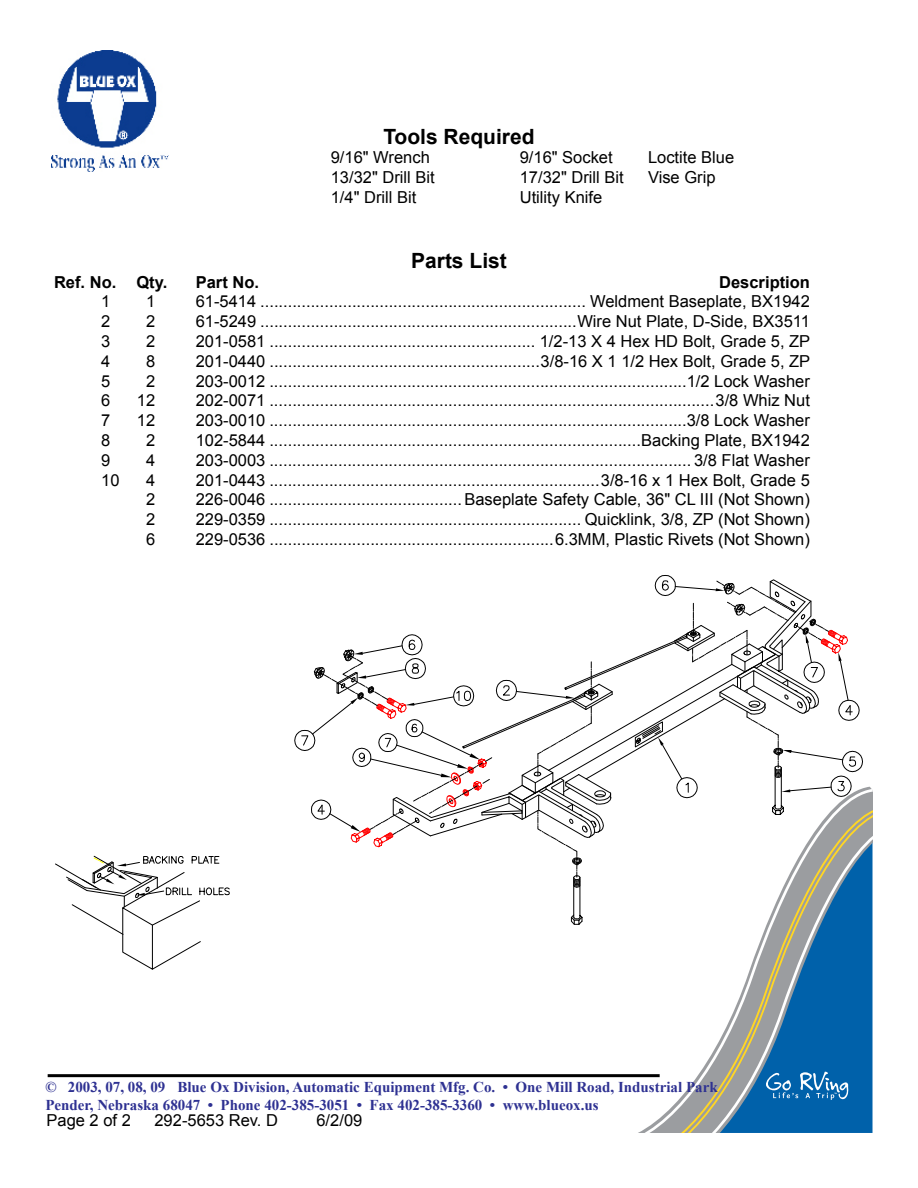
<style>
.page{position:relative;width:918px;height:1188px;background:#fff}
.page>*{position:absolute;margin:0;border:0;box-sizing:border-box;transform-origin:0 0}
.t1{font:700 21px "Arial";color:#000}
.t2{font:16.5px "Arial";color:#000}
.t3{font:700 16.5px "Arial";color:#000}
.t4{font:700 15px "Times New Roman";color:#2e3192}
.t5{font:700 1.65px "Helvetica";color:#fff}
</style>
<div class="page">
<img style="left:52px;top:50px;width:116px;height:122px">
<svg style="left:636px;top:808px;width:237px;height:325px"></svg>
<svg style="left:766px;top:1071px;width:83px;height:29px;background:#3380bb"></svg>
<hr style="left:48px;top:1074px;width:612px;height:3px;background:#000">
<svg style="left:55px;top:855px;width:175px;height:115px"></svg>
<svg style="left:294px;top:575px;width:569px;height:350px"></svg>
<p class="t1" style="left:383px;top:122px;width:153px">Tools Required</p>
<p class="t2" style="left:331px;top:147px;width:101px">9/16" Wrench</p>
<p class="t2" style="left:520px;top:147px;width:94px">9/16" Socket</p>
<p class="t2" style="left:648px;top:147px;width:88px">Loctite Blue</p>
<p class="t2" style="left:331px;top:167px;width:105px">13/32" Drill Bit</p>
<p class="t2" style="left:520px;top:167px;width:105px">17/32" Drill Bit</p>
<p class="t2" style="left:648px;top:167px;width:69px">Vise Grip</p>
<p class="t2" style="left:331px;top:186px;width:87px">1/4" Drill Bit</p>
<p class="t2" style="left:520px;top:186px;width:84px">Utility Knife</p>
<p class="t1" style="left:411px;top:247px;width:97px">Parts List</p>
<p class="t3" style="left:54px;top:271px;width:115px">Ref. No. Qty.</p>
<p class="t3" style="left:196px;top:271px;width:65px">Part No.</p>
<p class="t3" style="left:719px;top:271px;width:92px">Description</p>
<p class="t2" style="left:101px;top:291px;width:11px">1</p>
<p class="t2" style="left:146px;top:291px;width:11px">1</p>
<p class="t2" style="left:196px;top:291px;width:616px">61-5414 ....................................................................... Weldment Baseplate, BX1942</p>
<p class="t2" style="left:101px;top:311px;width:11px">2</p>
<p class="t2" style="left:146px;top:311px;width:11px">2</p>
<p class="t2" style="left:196px;top:311px;width:616px">61-5249 .....................................................................Wire Nut Plate, D-Side, BX3511</p>
<p class="t2" style="left:101px;top:330px;width:11px">3</p>
<p class="t2" style="left:146px;top:330px;width:11px">2</p>
<p class="t2" style="left:196px;top:330px;width:616px">201-0581 .......................................................... 1/2-13 X 4 Hex HD Bolt, Grade 5, ZP</p>
<p class="t2" style="left:101px;top:350px;width:11px">4</p>
<p class="t2" style="left:146px;top:350px;width:11px">8</p>
<p class="t2" style="left:196px;top:350px;width:616px">201-0440 ...........................................................3/8-16 X 1 1/2 Hex Bolt, Grade 5, ZP</p>
<p class="t2" style="left:101px;top:370px;width:11px">5</p>
<p class="t2" style="left:146px;top:370px;width:11px">2</p>
<p class="t2" style="left:196px;top:370px;width:616px">203-0012 ...........................................................................................1/2 Lock Washer</p>
<p class="t2" style="left:101px;top:390px;width:11px">6</p>
<p class="t2" style="left:137px;top:390px;width:20px">12</p>
<p class="t2" style="left:196px;top:390px;width:616px">202-0071 .................................................................................................3/8 Whiz Nut</p>
<p class="t2" style="left:101px;top:410px;width:11px">7</p>
<p class="t2" style="left:137px;top:410px;width:20px">12</p>
<p class="t2" style="left:196px;top:410px;width:616px">203-0010 ...........................................................................................3/8 Lock Washer</p>
<p class="t2" style="left:101px;top:429px;width:11px">8</p>
<p class="t2" style="left:146px;top:429px;width:11px">2</p>
<p class="t2" style="left:196px;top:429px;width:616px">102-5844 .................................................................................Backing Plate, BX1942</p>
<p class="t2" style="left:101px;top:449px;width:11px">9</p>
<p class="t2" style="left:146px;top:449px;width:11px">4</p>
<p class="t2" style="left:196px;top:449px;width:616px">203-0003 ............................................................................................ 3/8 Flat Washer</p>
<p class="t2" style="left:101px;top:469px;width:20px">10</p>
<p class="t2" style="left:146px;top:469px;width:11px">4</p>
<p class="t2" style="left:196px;top:469px;width:616px">201-0443 ........................................................................3/8-16 x 1 Hex Bolt, Grade 5</p>
<p class="t2" style="left:146px;top:489px;width:11px">2</p>
<p class="t2" style="left:196px;top:489px;width:616px">226-0046 ..........................................Baseplate Safety Cable, 36" CL III (Not Shown)</p>
<p class="t2" style="left:146px;top:509px;width:11px">2</p>
<p class="t2" style="left:196px;top:509px;width:616px">229-0359 .................................................................... Quicklink, 3/8, ZP (Not Shown)</p>
<p class="t2" style="left:146px;top:528px;width:11px">6</p>
<p class="t2" style="left:196px;top:528px;width:616px">229-0536 ..............................................................6.3MM, Plastic Rivets (Not Shown)</p>
<p class="t4" style="left:45px;top:1077px;width:674px">© 2003, 07, 08, 09 Blue Ox Division, Automatic Equipment Mfg. Co. • One Mill Road, Industrial Park</p>
<p class="t5" style="left:834px;top:1092px;width:4px">TM</p>
<p class="t4" style="left:45px;top:1095px;width:555px">Pender, Nebraska 68047 • Phone 402-385-3051 • Fax 402-385-3360 • www.blueox.us</p>
<p class="t2" style="left:46px;top:1109px;width:86px">Page 2 of 2</p>
<p class="t2" style="left:154px;top:1109px;width:125px">292-5653 Rev. D</p>
<p class="t2" style="left:316px;top:1109px;width:47px">6/2/09</p>
</div>
